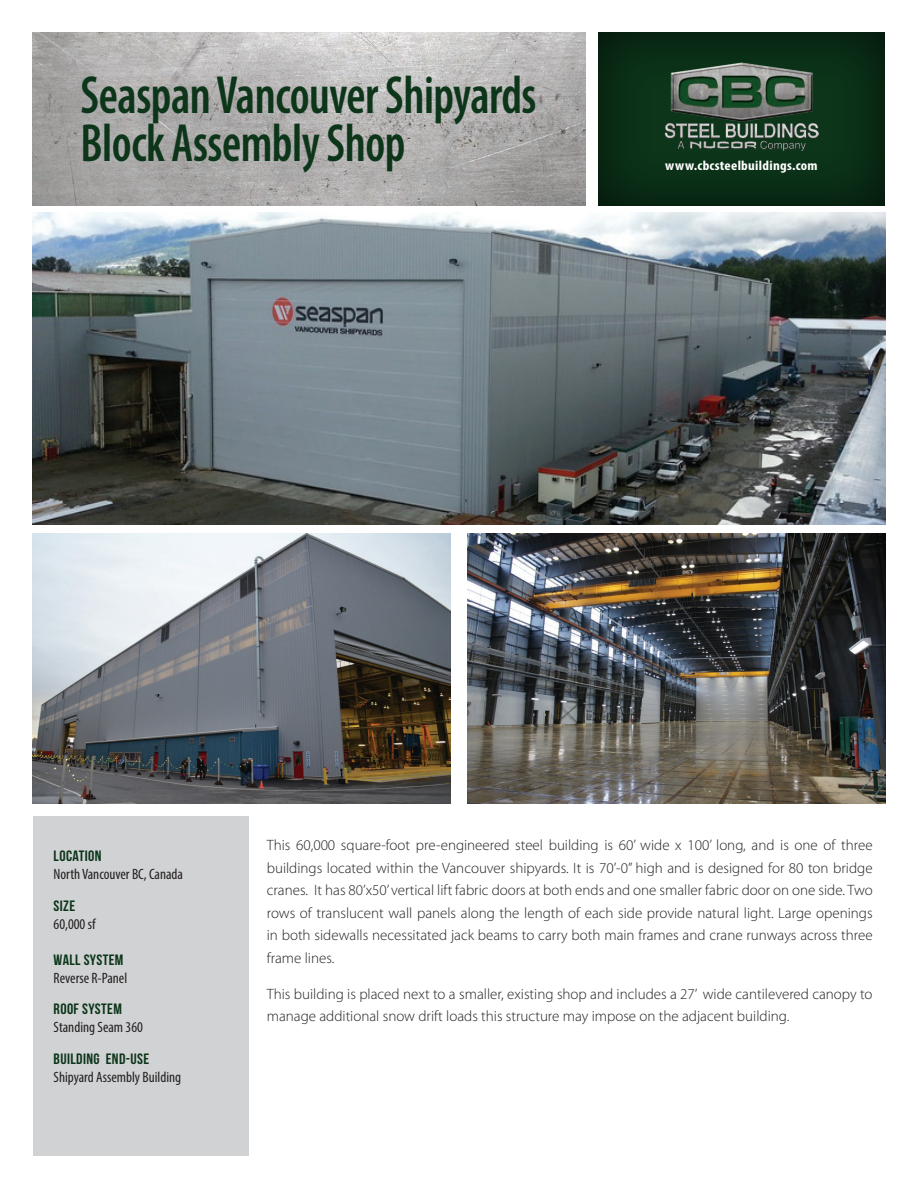
<style>
.page{position:relative;width:918px;height:1188px;background:#fff}
.page>*{position:absolute;margin:0;border:0;box-sizing:border-box;transform-origin:0 0}
.t1{font:600 condensed 54px/48px "Myriad Pro";letter-spacing:-.01em;color:#0c351a;scale:.9 1}
.t2{font:300 15px/22.5px "Myriad Pro";color:#231f20;text-align:justify}
.t3{font:condensed 15px "Myriad Pro";color:#231f20}
.t4{font:15px "Bebas Neue";letter-spacing:.025em;color:#0c351a;scale:1.05 1}
.t5{font:700 condensed 13.5px "Myriad Pro";letter-spacing:.02em;color:#fff;scale:1.1 1}
</style>
<div class="page">
<img style="left:32px;top:32px;width:554px;height:174px">
<div style="left:33px;top:816px;width:216px;height:340px;background:#d1d2d4"></div>
<div style="left:597px;top:30px;width:289px;height:177px;background:#0a2d16"></div>
<img style="left:32px;top:213px;width:854px;height:312px">
<img style="left:664px;top:63px;width:155px;height:88px">
<img style="left:32px;top:534px;width:419px;height:270px">
<img style="left:467px;top:534px;width:419px;height:270px">
<h1 class="t1" style="left:81px;top:70px;width:508px">Seaspan Vancouver Shipyards<br>Block Assembly Shop</h1>
<p class="t5" style="left:665px;top:157px;width:140px">www.cbcsteelbuildings.com</p>
<p class="t4" style="left:54px;top:848px;width:47px">LOCATION</p>
<p class="t3" style="left:54px;top:865px;width:131px">North Vancouver BC, Canada</p>
<p class="t4" style="left:54px;top:898px;width:22px">SIZE</p>
<p class="t3" style="left:54px;top:915px;width:43px">60,000 sf</p>
<p class="t4" style="left:54px;top:952px;width:68px">WALL SYSTEM</p>
<p class="t3" style="left:54px;top:969px;width:75px">Reverse R-Panel</p>
<p class="t4" style="left:54px;top:1001px;width:67px">ROOF SYSTEM</p>
<p class="t3" style="left:54px;top:1018px;width:91px">Standing Seam 360</p>
<p class="t4" style="left:54px;top:1051px;width:93px">BUILDING END-USE</p>
<p class="t3" style="left:54px;top:1068px;width:129px">Shipyard Assembly Building</p>
<p class="t2" style="left:267px;top:834px;width:607px">This 60,000 square-foot pre-engineered steel building is 60’ wide x 100’ long, and is one of three buildings located within the Vancouver shipyards. It is 70’-0” high and is designed for 80 ton bridge cranes. It has 80’x50’ vertical lift fabric doors at both ends and one smaller fabric door on one side. Two rows of translucent wall panels along the length of each side provide natural light. Large openings in both sidewalls necessitated jack beams to carry both main frames and crane runways across three frame lines.</p>
<p class="t2" style="left:267px;top:982px;width:607px">This building is placed next to a smaller, existing shop and includes a 27’ wide cantilevered canopy to manage additional snow drift loads this structure may impose on the adjacent building.</p>
</div>
